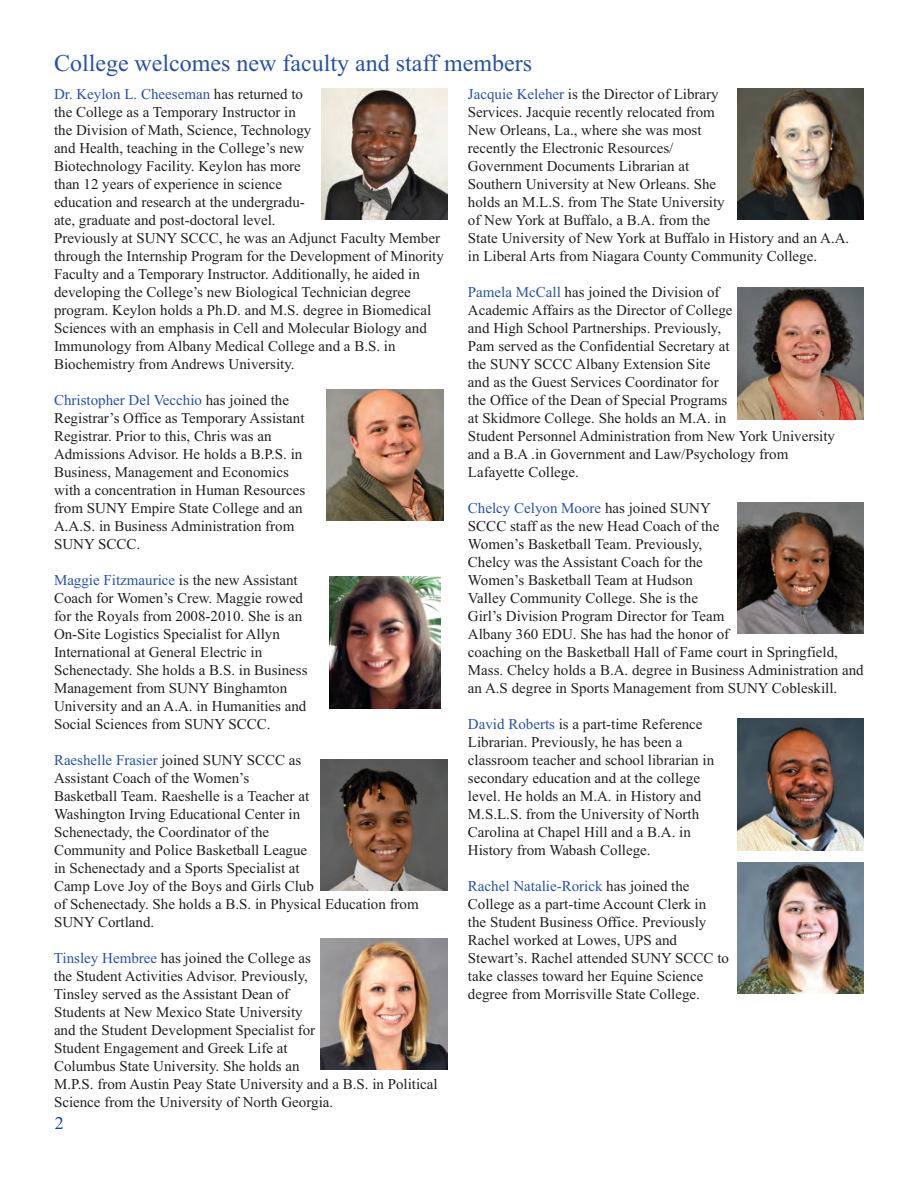
<style>
.page{position:relative;width:918px;height:1188px;background:#fff}
.page>*{position:absolute;margin:0;border:0;box-sizing:border-box;transform-origin:0 0}
.t1{font:24px "Times New Roman";color:#2951a3}
.t2{font:18px "Times New Roman";color:#154398}
.t3{font:15px/18px "Times New Roman";color:#231f20}
.s1{color:#2951a3}
</style>
<div class="page">
<img style="left:321px;top:88px;width:126px;height:132px">
<img style="left:327px;top:389px;width:116px;height:132px">
<img style="left:321px;top:759px;width:126px;height:132px">
<img style="left:321px;top:938px;width:126px;height:131px">
<img style="left:737px;top:88px;width:127px;height:132px">
<img style="left:737px;top:288px;width:127px;height:131px">
<img style="left:737px;top:502px;width:127px;height:131px">
<img style="left:737px;top:719px;width:127px;height:131px">
<img style="left:737px;top:862px;width:127px;height:132px">
<img style="left:329px;top:577px;width:112px;height:131px">
<h1 class="t1" style="left:54px;top:48px;width:480px">College welcomes new faculty and staff members</h1>
<p class="t3" style="left:54px;top:85px;width:391px"><span class="s1">Dr. Keylon L. Cheeseman</span> has returned to<br>the College as a Temporary Instructor in<br>the Division of Math, Science, Technology<br>and Health, teaching in the College’s new<br>Biotechnology Facility. Keylon has more<br>than 12 years of experience in science<br>education and research at the undergradu-<br>ate, graduate and post-doctoral level.<br>Previously at SUNY SCCC, he was an Adjunct Faculty Member through the Internship Program for the Development of Minority Faculty and a Temporary Instructor. Additionally, he aided in developing the College’s new Biological Technician degree program. Keylon holds a Ph.D. and M.S. degree in Biomedical Sciences with an emphasis in Cell and Molecular Biology and Immunology from Albany Medical College and a B.S. in Biochemistry from Andrews University.</p>
<p class="t3" style="left:54px;top:391px;width:253px"><span class="s1">Christopher Del Vecchio</span> has joined the Registrar’s Office as Temporary Assistant Registrar. Prior to this, Chris was an Admissions Advisor. He holds a B.P.S. in Business, Management and Economics with a concentration in Human Resources from SUNY Empire State College and an A.A.S. in Business Administration from SUNY SCCC.</p>
<p class="t3" style="left:54px;top:571px;width:255px"><span class="s1">Maggie Fitzmaurice</span> is the new Assistant Coach for Women’s Crew. Maggie rowed for the Royals from 2008-2010. She is an On-Site Logistics Specialist for Allyn International at General Electric in Schenectady. She holds a B.S. in Business Management from SUNY Binghamton University and an A.A. in Humanities and Social Sciences from SUNY SCCC.</p>
<p class="t3" style="left:54px;top:751px;width:366px"><span class="s1">Raeshelle Frasier</span> joined SUNY SCCC as<br>Assistant Coach of the Women’s<br>Basketball Team. Raeshelle is a Teacher at<br>Washington Irving Educational Center in<br>Schenectady, the Coordinator of the<br>Community and Police Basketball League<br>in Schenectady and a Sports Specialist at<br>Camp Love Joy of the Boys and Girls Club<br>of Schenectady. She holds a B.S. in Physical Education from SUNY Cortland.</p>
<p class="t3" style="left:54px;top:949px;width:385px"><span class="s1">Tinsley Hembree</span> has joined the College as<br>the Student Activities Advisor. Previously,<br>Tinsley served as the Assistant Dean of<br>Students at New Mexico State University<br>and the Student Development Specialist for<br>Student Engagement and Greek Life at<br>Columbus State University. She holds an<br>M.P.S. from Austin Peay State University and a B.S. in Political Science from the University of North Georgia.</p>
<p class="t3" style="left:468px;top:85px;width:383px"><span class="s1">Jacquie Keleher</span> is the Director of Library<br>Services. Jacquie recently relocated from<br>New Orleans, La., where she was most<br>recently the Electronic Resources/<br>Government Documents Librarian at<br>Southern University at New Orleans. She<br>holds an M.L.S. from The State University<br>of New York at Buffalo, a B.A. from the<br>State University of New York at Buffalo in History and an A.A. in Liberal Arts from Niagara County Community College.</p>
<p class="t3" style="left:468px;top:283px;width:369px"><span class="s1">Pamela McCall</span> has joined the Division of<br>Academic Affairs as the Director of College<br>and High School Partnerships. Previously,<br>Pam served as the Confidential Secretary at<br>the SUNY SCCC Albany Extension Site<br>and as the Guest Services Coordinator for<br>the Office of the Dean of Special Programs<br>at Skidmore College. She holds an M.A. in<br>Student Personnel Administration from New York University and a B.A .in Government and Law/Psychology from Lafayette College.</p>
<p class="t3" style="left:468px;top:499px;width:397px"><span class="s1">Chelcy Celyon Moore</span> has joined SUNY<br>SCCC staff as the new Head Coach of the<br>Women’s Basketball Team. Previously,<br>Chelcy was the Assistant Coach for the<br>Women’s Basketball Team at Hudson<br>Valley Community College. She is the<br>Girl’s Division Program Director for Team<br>Albany 360 EDU. She has had the honor of<br>coaching on the Basketball Hall of Fame court in Springfield, Mass. Chelcy holds a B.A. degree in Business Administration and an A.S degree in Sports Management from SUNY Cobleskill.</p>
<p class="t3" style="left:468px;top:715px;width:248px"><span class="s1">David Roberts</span> is a part-time Reference Librarian. Previously, he has been a classroom teacher and school librarian in secondary education and at the college level. He holds an M.A. in History and M.S.L.S. from the University of North Carolina at Chapel Hill and a B.A. in History from Wabash College.</p>
<p class="t3" style="left:468px;top:877px;width:263px"><span class="s1">Rachel Natalie-Rorick</span> has joined the College as a part-time Account Clerk in<br>the Student Business Office. Previously Rachel worked at Lowes, UPS and Stewart’s. Rachel attended SUNY SCCC to take classes toward her Equine Science degree from Morrisville State College.</p>
<p class="t2" style="left:55px;top:1112px;width:10px">2</p>
</div>
